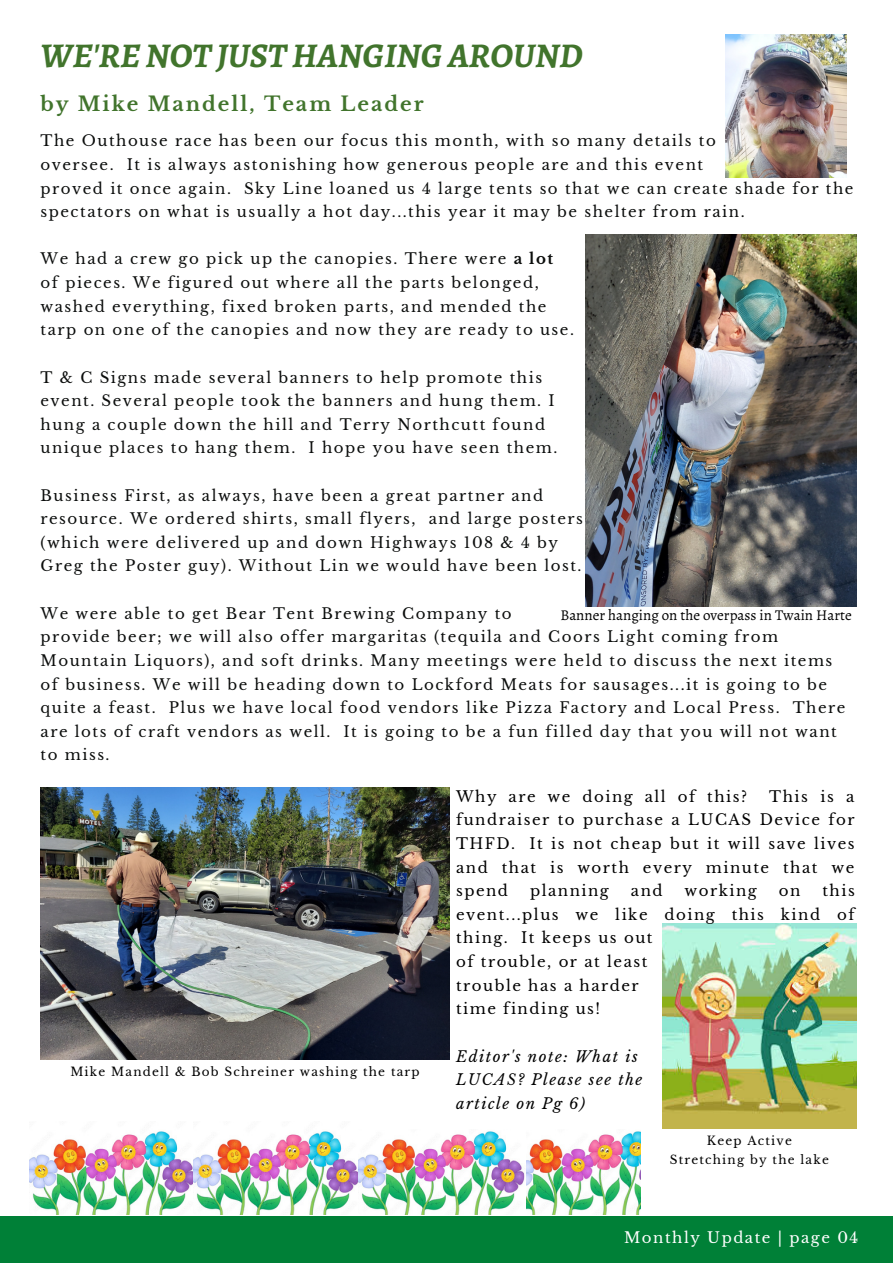
<style>
.page{position:relative;width:893px;height:1264px;background:#fff}
.page>*{position:absolute;margin:0;border:0;box-sizing:border-box;transform-origin:0 0}
.t1{font:italic 700 34.65px "Alegreya";color:#41742c}
.t2{font:700 19.8px "Libre Baskerville";letter-spacing:.1em;color:#41742c}
.t3{font:15px/23.5px "Libre Baskerville";letter-spacing:.1em;color:#0b0d0c}
.t4{font:15px/23.5px "Libre Baskerville";letter-spacing:.1em;color:#000;text-align:justify}
.t5{font:italic 15px "Libre Baskerville";letter-spacing:.1em;color:#000}
.t6{font:15px "Alegreya";color:#000}
.t7{font:15px "Libre Baskerville";letter-spacing:.1em;color:#fff}
.t8{font:12px "Libre Baskerville";letter-spacing:.1em;color:#000}
.s1{font-weight:700}
</style>
<div class="page">
<div style="left:0;top:1216px;width:892px;height:46px;background:#008037"></div>
<img style="left:585px;top:234px;width:271px;height:372px">
<img style="left:725px;top:35px;width:121px;height:143px">
<img style="left:662px;top:923px;width:194px;height:205px">
<img style="left:29px;top:1131px;width:164px;height:83px">
<img style="left:41px;top:787px;width:409px;height:272px">
<img style="left:193px;top:1131px;width:165px;height:83px">
<img style="left:526px;top:1131px;width:114px;height:83px">
<img style="left:358px;top:1131px;width:167px;height:83px">
<p class="t1" style="left:41px;top:32px;width:543px">WE'RE NOT JUST HANGINGAROUND</p>
<p class="t2" style="left:41px;top:92px;width:384px">by Mike Mandell, Team Leader</p>
<p class="t3" style="left:41px;top:129px;width:676px">The Outhouse race has been our focus this month, with so many details to</p>
<p class="t3" style="left:41px;top:153px;width:664px">oversee. It is always astonishing how generous people are and this event</p>
<p class="t3" style="left:41px;top:176px;width:814px">proved it once again. Sky Line loaned us 4 large tents so that we can create shade for the spectators on what is usually a hot day...this year it may be shelter from rain.</p>
<p class="t3" style="left:41px;top:247px;width:514px">We had a crew go pick up the canopies. There were <span class="s1">a lot</span></p>
<p class="t3" style="left:41px;top:271px;width:499px">of pieces. We figured out where all the parts belonged,</p>
<p class="t3" style="left:41px;top:294px;width:507px">washed everything, fixed broken parts, and mended the</p>
<p class="t3" style="left:41px;top:318px;width:535px">tarp on one of the canopies and now they are ready to use.</p>
<p class="t3" style="left:41px;top:365px;width:503px">T &amp; C Signs made several banners to help promote this</p>
<p class="t3" style="left:41px;top:389px;width:515px">event. Several people took the banners and hung them. I</p>
<p class="t3" style="left:41px;top:413px;width:506px">hung a couple down the hill and Terry Northcutt found</p>
<p class="t3" style="left:41px;top:436px;width:518px">unique places to hang them. I hope you have seen them.</p>
<p class="t3" style="left:41px;top:483px;width:504px">Business First, as always, have been a great partner and</p>
<p class="t3" style="left:41px;top:507px;width:544px">resource. We ordered shirts, small flyers, and large posters</p>
<p class="t3" style="left:41px;top:531px;width:519px">(which were delivered up and down Highways 108 &amp; 4 by</p>
<p class="t3" style="left:41px;top:554px;width:542px">Greg the Poster guy). Without Lin we would have been lost.</p>
<p class="t3" style="left:41px;top:601px;width:472px">We were able to get Bear Tent Brewing Company to</p>
<p class="t3" style="left:41px;top:625px;width:806px">provide beer; we will also offer margaritas (tequila and Coors Light coming from Mountain Liquors), and soft drinks. Many meetings were held to discuss the next items of business. We will be heading down to Lockford Meats for sausages...it is going to be quite a feast. Plus we have local food vendors like Pizza Factory and Local Press. There are lots of craft vendors as well. It is going to be a fun filled day that you will not want to miss.</p>
<p class="t6" style="left:560px;top:604px;width:293px">Banner hanging on the overpass in Twain Harte</p>
<p class="t8" style="left:70px;top:1064px;width:351px">Mike Mandell &amp; Bob Schreiner washing the tarp</p>
<p class="t4" style="left:456px;top:784px;width:292px">Why are we doing all of this?</p>
<p class="t4" style="left:456px;top:784px;width:400px;text-indent:313px">This is a fundraiser to purchase a LUCAS Device for THFD. It is not cheap but it will save lives and that is worth every minute that we spend</p>
<p class="t4" style="left:456px;top:879px;width:400px;text-indent:366px">this event...plus we like doing this kind of thing. It keeps us out</p>
<p class="t4" style="left:456px;top:950px;width:193px">of trouble, or at least</p>
<p class="t4" style="left:456px;top:973px;width:184px">trouble has a harder</p>
<p class="t4" style="left:456px;top:997px;width:146px">time finding us!</p>
<p class="t5" style="left:456px;top:1046px;width:183px">Editor's note: What is</p>
<p class="t5" style="left:456px;top:1070px;width:188px">LUCAS? Please see the</p>
<p class="t5" style="left:456px;top:1094px;width:131px">article on Pg 6)</p>
<p class="t4" style="left:530px;top:879px;width:80px">planning</p>
<p class="t4" style="left:630px;top:879px;width:33px">and</p>
<p class="t4" style="left:684px;top:879px;width:74px">working</p>
<p class="t4" style="left:778px;top:879px;width:23px">on</p>
<p class="t8" style="left:706px;top:1133px;width:87px">Keep Active</p>
<p class="t8" style="left:669px;top:1152px;width:161px">Stretching by the lake</p>
<p class="t7" style="left:624px;top:1228px;width:236px">Monthly Update | page 04</p>
</div>
